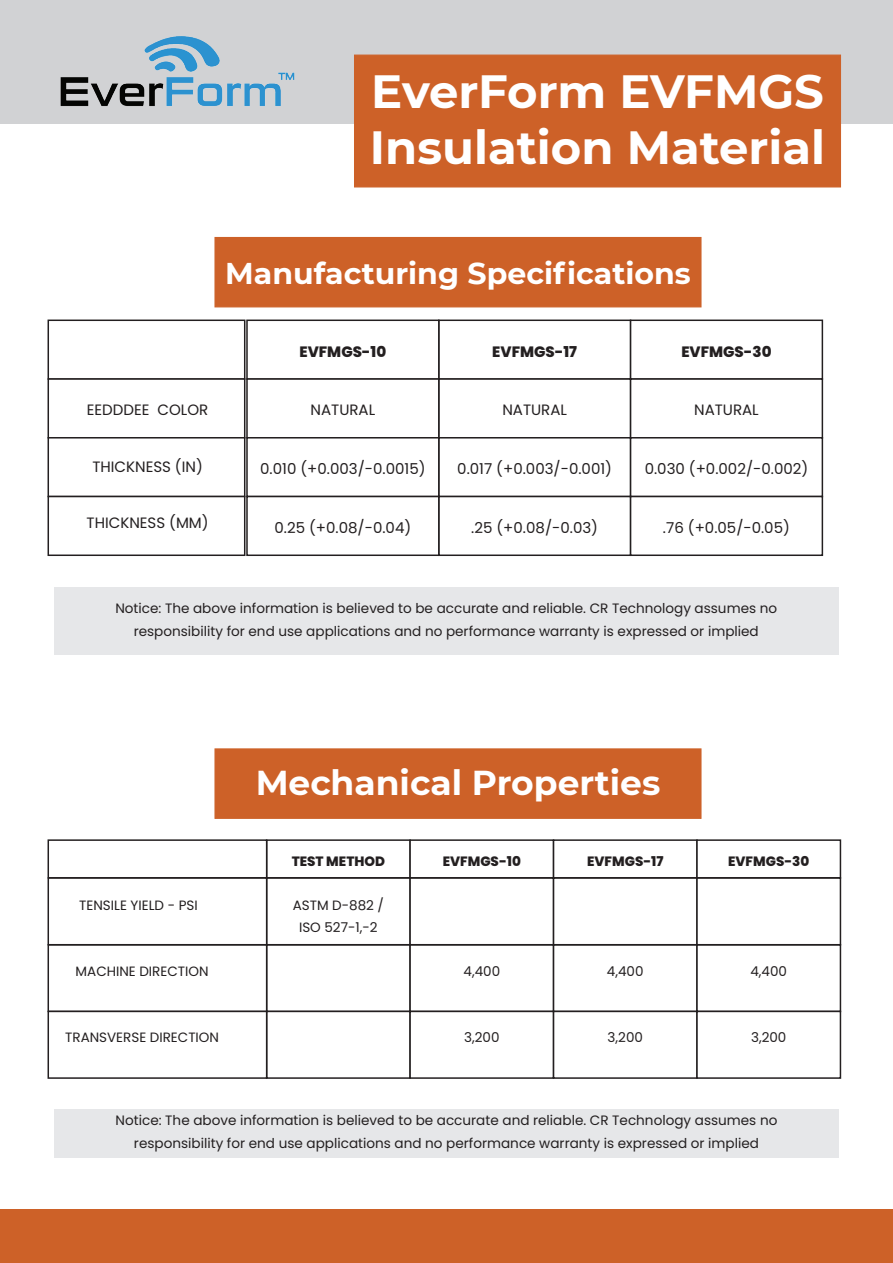
<style>
.page{position:relative;width:893px;height:1263px;background:#fff}
.page>*{position:absolute;margin:0;border:0;box-sizing:border-box;transform-origin:0 0}
.t1{font:700 46.5px/55.8px "Montserrat";color:#fff}
.t2{font:700 34.5px "Montserrat";color:#fff}
.t3{font:700 30px "Montserrat";color:#fff}
.t4{font:15px "Poppins";color:#231f20}
.t5{font:800 15px "Poppins";color:#231f20}
.t6{font:13.65px/22.5px "Poppins";color:#231f20;text-align:center}
.t7{font:13.5px/22px "Poppins";color:#231f20;text-align:center}
.t8{font:800 13.5px "Poppins";color:#231f20}
</style>
<div class="page">
<div style="left:0;top:0;width:893px;height:124px;background:#d1d2d4"></div>
<div style="left:354px;top:55px;width:487px;height:132px;background:#cd6128"></div>
<img style="left:60px;top:36px;width:235px;height:70px">
<div style="left:54px;top:588px;width:784px;height:67px;background:#e6e7e9"></div>
<div style="left:0;top:1209px;width:893px;height:54px;background:#cd6128"></div>
<div style="left:438px;top:320px;width:193px;height:60px;background:#fff;border:2px solid #231f20"></div>
<div style="left:438px;top:378px;width:193px;height:60px;background:#fff;border:2px solid #231f20"></div>
<div style="left:438px;top:437px;width:193px;height:60px;background:#fff;border:2px solid #231f20"></div>
<div style="left:438px;top:496px;width:193px;height:60px;background:#fff;border:2px solid #231f20"></div>
<div style="left:630px;top:320px;width:193px;height:60px;background:#fff;border:2px solid #231f20"></div>
<div style="left:630px;top:378px;width:193px;height:60px;background:#fff;border:2px solid #231f20"></div>
<div style="left:630px;top:437px;width:193px;height:60px;background:#fff;border:2px solid #231f20"></div>
<div style="left:630px;top:496px;width:193px;height:60px;background:#fff;border:2px solid #231f20"></div>
<div style="left:54px;top:1109px;width:784px;height:49px;background:#e6e7e9"></div>
<div style="left:214px;top:748px;width:487px;height:71px;background:#cd6128;border:1px solid #cd6128"></div>
<div style="left:214px;top:237px;width:487px;height:70px;background:#cd6128"></div>
<div style="left:266px;top:839px;width:145px;height:39px;background:#fff;border:2px solid #231f20"></div>
<div style="left:266px;top:944px;width:145px;height:68px;background:#fff;border:2px solid #231f20"></div>
<div style="left:266px;top:877px;width:145px;height:68px;background:#fff;border:2px solid #231f20"></div>
<div style="left:266px;top:1011px;width:145px;height:68px;background:#fff;border:2px solid #231f20"></div>
<div style="left:409px;top:839px;width:145px;height:39px;background:#fff;border:2px solid #231f20"></div>
<div style="left:409px;top:944px;width:145px;height:68px;background:#fff;border:2px solid #231f20"></div>
<div style="left:409px;top:877px;width:145px;height:68px;background:#fff;border:2px solid #231f20"></div>
<div style="left:409px;top:1011px;width:145px;height:68px;background:#fff;border:2px solid #231f20"></div>
<div style="left:553px;top:839px;width:145px;height:39px;background:#fff;border:2px solid #231f20"></div>
<div style="left:553px;top:944px;width:145px;height:68px;background:#fff;border:2px solid #231f20"></div>
<div style="left:553px;top:877px;width:145px;height:68px;background:#fff;border:2px solid #231f20"></div>
<div style="left:553px;top:1011px;width:145px;height:68px;background:#fff;border:2px solid #231f20"></div>
<div style="left:696px;top:839px;width:145px;height:39px;background:#fff;border:2px solid #231f20"></div>
<div style="left:696px;top:944px;width:145px;height:68px;background:#fff;border:2px solid #231f20"></div>
<div style="left:696px;top:877px;width:145px;height:68px;background:#fff;border:2px solid #231f20"></div>
<div style="left:696px;top:1011px;width:145px;height:68px;background:#fff;border:2px solid #231f20"></div>
<div style="left:48px;top:839px;width:219px;height:39px;background:#fff;border:2px solid #231f20"></div>
<div style="left:48px;top:944px;width:219px;height:68px;background:#fff;border:2px solid #231f20"></div>
<div style="left:48px;top:877px;width:219px;height:68px;background:#fff;border:2px solid #231f20"></div>
<div style="left:48px;top:1011px;width:219px;height:68px;background:#fff;border:2px solid #231f20"></div>
<div style="left:246px;top:320px;width:194px;height:60px;background:#fff;border:2px solid #231f20"></div>
<div style="left:246px;top:378px;width:194px;height:60px;background:#fff;border:2px solid #231f20"></div>
<div style="left:246px;top:437px;width:194px;height:60px;background:#fff;border:2px solid #231f20"></div>
<div style="left:246px;top:496px;width:194px;height:60px;background:#fff;border:2px solid #231f20"></div>
<div style="left:48px;top:320px;width:197px;height:60px;background:#fff;border:2px solid #231f20"></div>
<div style="left:48px;top:378px;width:197px;height:60px;background:#fff;border:2px solid #231f20"></div>
<div style="left:48px;top:437px;width:197px;height:60px;background:#fff;border:2px solid #231f20"></div>
<div style="left:48px;top:496px;width:197px;height:60px;background:#fff;border:2px solid #231f20"></div>
<h1 class="t1" style="left:370px;top:61px;width:457px">EverForm EVFMGS<br>Insulation Material</h1>
<h3 class="t3" style="left:225px;top:251px;width:467px">Manufacturing Specifications</h3>
<p class="t4" style="left:87px;top:401px;width:123px">EEDDDEE COLOR</p>
<p class="t4" style="left:92px;top:458px;width:112px">THICKNESS (IN)</p>
<p class="t4" style="left:87px;top:514px;width:124px">THICKNESS (MM)</p>
<p class="t5" style="left:299px;top:343px;width:88px">EVFMGS-10</p>
<p class="t5" style="left:492px;top:343px;width:86px">EVFMGS-17</p>
<p class="t5" style="left:681px;top:343px;width:92px">EVFMGS-30</p>
<p class="t4" style="left:311px;top:401px;width:66px">NATURAL</p>
<p class="t4" style="left:502px;top:401px;width:66px">NATURAL</p>
<p class="t4" style="left:694px;top:401px;width:66px">NATURAL</p>
<p class="t4" style="left:260px;top:460px;width:167px">0.010 (+0.003/-0.0015)</p>
<p class="t4" style="left:457px;top:460px;width:156px">0.017 (+0.003/-0.001)</p>
<p class="t4" style="left:645px;top:460px;width:165px">0.030 (+0.002/-0.002)</p>
<p class="t4" style="left:274px;top:519px;width:138px">0.25 (+0.08/-0.04)</p>
<p class="t4" style="left:471px;top:519px;width:128px">.25 (+0.08/-0.03)</p>
<p class="t4" style="left:663px;top:519px;width:128px">.76 (+0.05/-0.05)</p>
<p class="t6" style="left:115px;top:597px;width:663px">Notice: The above information is believed to be accurate and reliable. CR Technology assumes no responsibility for end use applications and no performance warranty is expressed or implied</p>
<p class="t7" style="left:79px;top:894px;width:120px">TENSILE YIELD - PSI</p>
<p class="t7" style="left:76px;top:960px;width:134px">MACHINE DIRECTION</p>
<p class="t7" style="left:65px;top:1026px;width:155px">TRANSVERSE DIRECTION</p>
<h2 class="t2" style="left:256px;top:758px;width:406px">Mechanical Properties</h2>
<p class="t8" style="left:292px;top:853px;width:95px">TEST METHOD</p>
<p class="t7" style="left:293px;top:894px;width:93px">ASTM D-882 /<br>ISO 527-1,-2</p>
<p class="t8" style="left:443px;top:853px;width:80px">EVFMGS-10</p>
<p class="t7" style="left:463px;top:960px;width:38px">4,400</p>
<p class="t7" style="left:464px;top:1026px;width:37px">3,200</p>
<p class="t8" style="left:587px;top:853px;width:78px">EVFMGS-17</p>
<p class="t7" style="left:607px;top:960px;width:38px">4,400</p>
<p class="t7" style="left:608px;top:1026px;width:37px">3,200</p>
<p class="t8" style="left:728px;top:853px;width:83px">EVFMGS-30</p>
<p class="t7" style="left:750px;top:960px;width:38px">4,400</p>
<p class="t7" style="left:751px;top:1026px;width:37px">3,200</p>
<p class="t6" style="left:116px;top:1109px;width:663px">Notice: The above information is believed to be accurate and reliable. CR Technology assumes no responsibility for end use applications and no performance warranty is expressed or implied</p>
</div>
